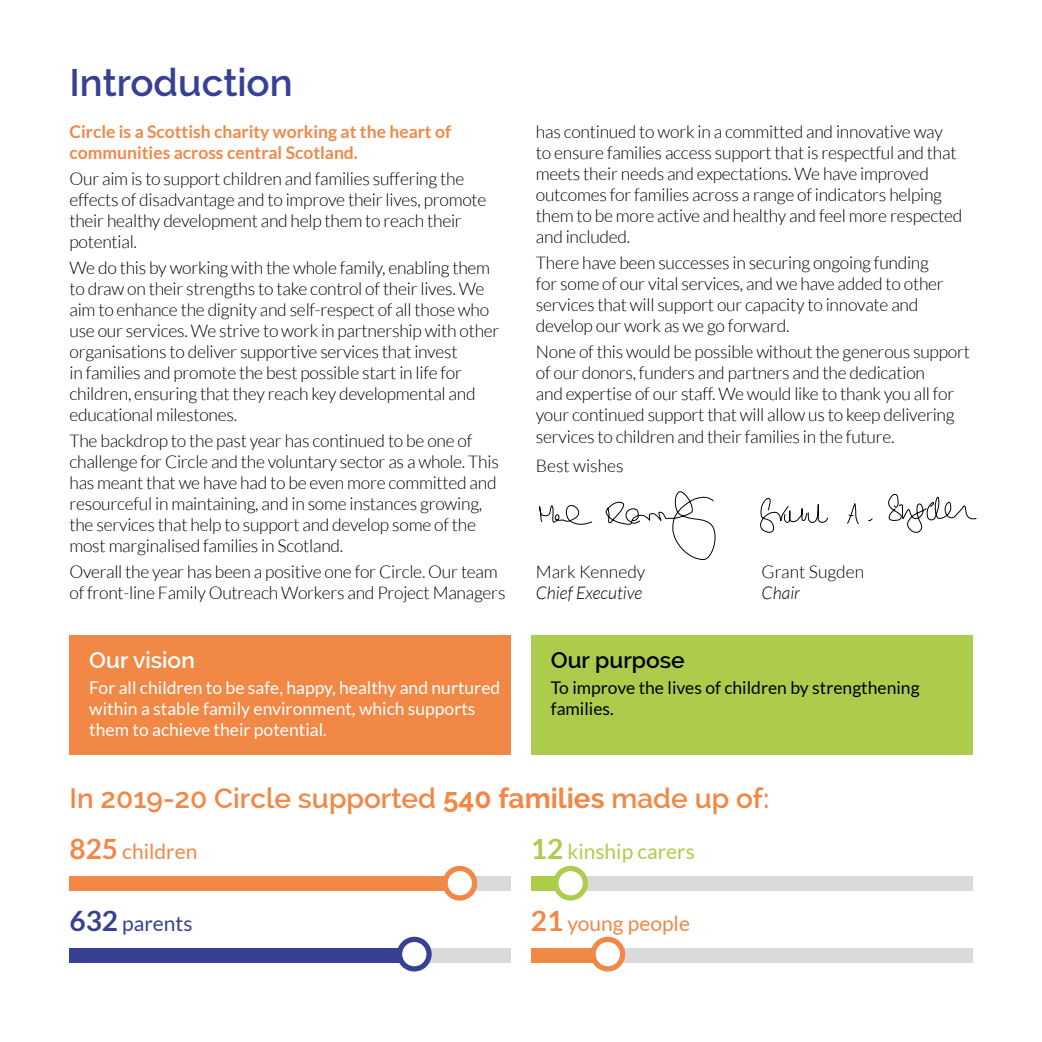
<style>
.page{position:relative;width:1042px;height:1042px;background:#fff}
.page>*{position:absolute;margin:0;border:0;box-sizing:border-box;transform-origin:0 0}
.t1{font:600 38.5px "Raleway";color:#384093}
.t2{font:600 28px "Raleway";color:#f18846}
.t3{font:600 22.75px "Raleway";color:#000}
.t4{font:600 22.75px "Raleway";color:#fff}
.t5{font:21px "Lato";color:#f18846}
.t6{font:21px "Lato";color:#aecc4b}
.t7{font:21px "Lato";color:#384093}
.t8{font:300 17.5px/21px "Lato";letter-spacing:-.015em;color:#000}
.t9{font:17.5px/21px "Lato";color:#fff}
.t10{font:700 17.5px/21px "Lato";color:#f18846}
.t11{font:17.5px/21px "Lato";color:#000}
.t12{font:italic 300 17.5px "Lato";color:#000}
.s1{font-weight:700}
.s2{font-weight:700;font-size:28px}
</style>
<div class="page">
<div style="left:69px;top:635px;width:442px;height:119px;background:#f18846"></div>
<div style="left:531px;top:635px;width:441px;height:119px;background:#aecc4b"></div>
<div style="left:69px;top:876px;width:442px;height:14px;background:#dadada"></div>
<div style="left:531px;top:876px;width:441px;height:14px;background:#dadada"></div>
<div style="left:69px;top:947px;width:442px;height:15px;background:#dadada"></div>
<div style="left:531px;top:947px;width:441px;height:15px;background:#dadada"></div>
<div style="left:69px;top:876px;width:394px;height:14px;background:#f18846"></div>
<div style="left:531px;top:876px;width:26px;height:14px;background:#aecc4b"></div>
<div style="left:69px;top:948px;width:345px;height:15px;background:#384093"></div>
<div style="left:531px;top:947px;width:72px;height:15px;background:#f18846"></div>
<svg style="left:445px;top:868px;width:29px;height:30px"></svg>
<div style="left:442px;top:866px;width:35px;height:34px;border:5px solid #f18846;border-radius:50%"></div>
<svg style="left:556px;top:868px;width:29px;height:30px"></svg>
<div style="left:553px;top:866px;width:35px;height:34px;border:5px solid #aecc4b;border-radius:50%"></div>
<svg style="left:399px;top:939px;width:30px;height:30px"></svg>
<div style="left:397px;top:937px;width:35px;height:34px;border:5px solid #384093;border-radius:50%"></div>
<svg style="left:593px;top:939px;width:29px;height:30px"></svg>
<div style="left:590px;top:937px;width:35px;height:34px;border:5px solid #f18846;border-radius:50%"></div>
<svg style="left:760px;top:493px;width:217px;height:40px"></svg>
<svg style="left:539px;top:505px;width:53px;height:20px"></svg>
<svg style="left:606px;top:491px;width:110px;height:69px"></svg>
<h1 class="t1" style="left:69px;top:60px;width:225px">Introduction</h1>
<p class="t10" style="left:69px;top:121px;width:383px">Circle is a Scottish charity working at the heart of communities across central Scotland.</p>
<p class="t8" style="left:69px;top:168px;width:418px">Our aim is to support children and families suffering the effects of disadvantage and to improve their lives, promote their healthy development and help them to reach their potential.</p>
<p class="t8" style="left:69px;top:257px;width:431px">We do this by working with the whole family, enabling them to draw on their strengths to take control of their lives. We aim to enhance the dignity and self-respect of all those who use our services. We strive to work in partnership with other organisations to deliver supportive services that invest<br>in families and promote the best possible start in life for children, ensuring that they reach key developmental and educational milestones.</p>
<p class="t8" style="left:69px;top:430px;width:431px">The backdrop to the past year has continued to be one of challenge for Circle and the voluntary sector as a whole. This has meant that we have had to be even more committed and resourceful in maintaining, and in some instances growing, the services that help to support and develop some of the most marginalised families in Scotland.</p>
<p class="t8" style="left:69px;top:561px;width:437px">Overall the year has been a positive one for Circle. Our team of front-line Family Outreach Workers and Project Managers</p>
<h3 class="t4" style="left:89px;top:647px;width:107px">Our vision</h3>
<p class="t9" style="left:89px;top:677px;width:412px">For all children to be safe, happy, healthy and nurtured within a stable family environment, which supports them to achieve their potential.</p>
<p class="t8" style="left:536px;top:121px;width:428px">has continued to work in a committed and innovative way to ensure families access support that is respectful and that meets their needs and expectations. We have improved outcomes for families across a range of indicators helping them to be more active and healthy and feel more respected and included.</p>
<p class="t8" style="left:536px;top:252px;width:409px">There have been successes in securing ongoing funding for some of our vital services, and we have added to other services that will support our capacity to innovate and develop our work as we go forward.</p>
<p class="t8" style="left:536px;top:341px;width:435px">None of this would be possible without the generous support of our donors, funders and partners and the dedication<br>and expertise of our staff. We would like to thank you all for your continued support that will allow us to keep delivering services to children and their families in the future.</p>
<p class="t8" style="left:536px;top:456px;width:89px">Best wishes</p>
<p class="t8" style="left:536px;top:561px;width:111px">Mark Kennedy</p>
<p class="t8" style="left:761px;top:561px;width:104px">Grant Sugden</p>
<p class="t12" style="left:536px;top:583px;width:108px">Chief Executive</p>
<p class="t12" style="left:761px;top:583px;width:40px">Chair</p>
<h3 class="t3" style="left:551px;top:647px;width:135px">Our purpose</h3>
<p class="t11" style="left:551px;top:677px;width:370px">To improve the lives of children by strengthening families.</p>
<h2 class="t2" style="left:69px;top:782px;width:701px">In 2019-20 Circle supported <span class="s1">540 families</span> made up of:</h2>
<p class="t5" style="left:69px;top:839px;width:129px"><span class="s2">825</span> children</p>
<p class="t6" style="left:531px;top:839px;width:165px"><span class="s2">12</span> kinship carers</p>
<p class="t7" style="left:69px;top:911px;width:125px"><span class="s2">632</span> parents</p>
<p class="t5" style="left:531px;top:911px;width:161px"><span class="s2">21</span> young people</p>
</div>
